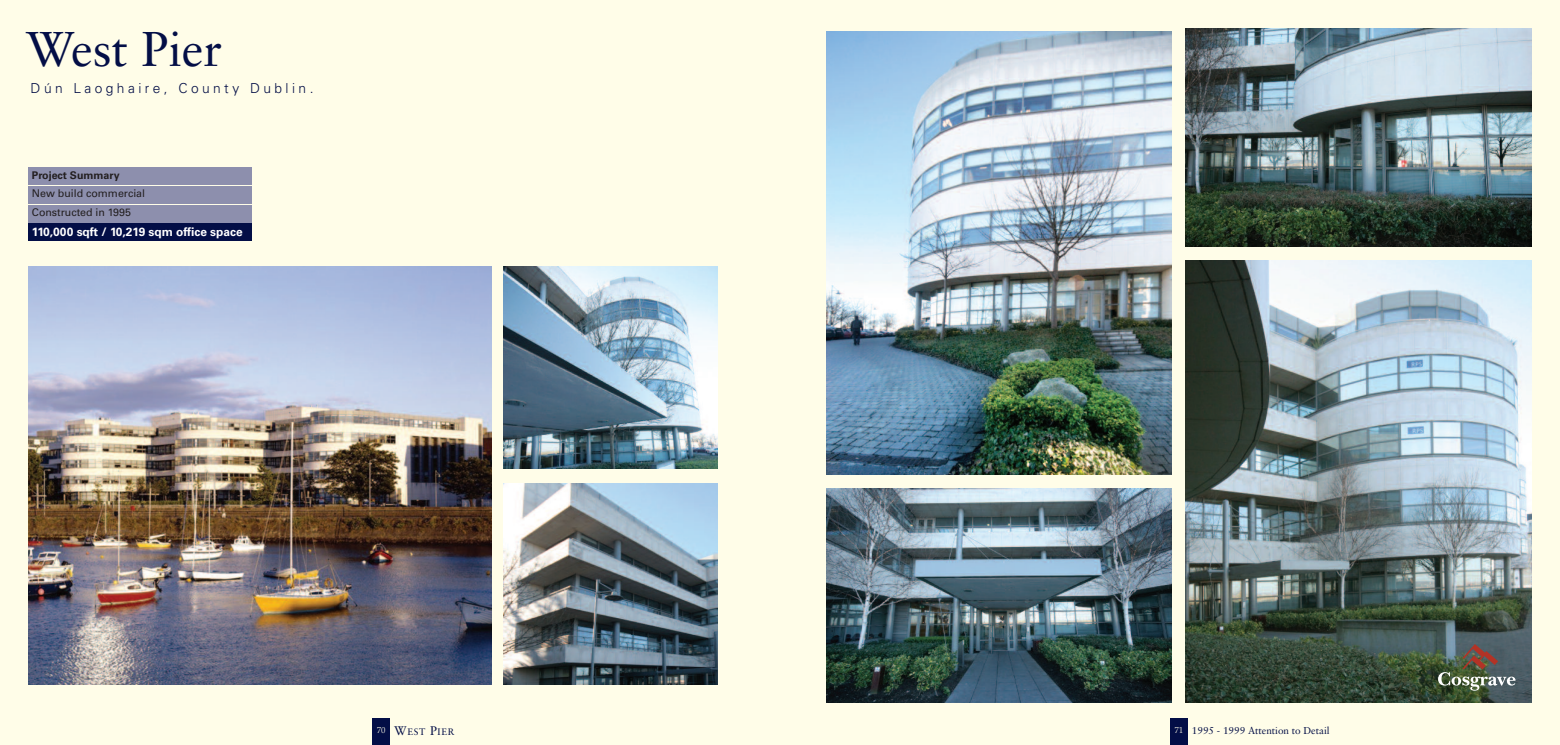
<style>
.page{position:relative;width:1560px;height:745px;background:#fff}
.page>*{position:absolute;margin:0;border:0;box-sizing:border-box;transform-origin:0 0}
.t1{font:48.75px "Sabon";color:#030e46}
.t2{font:300 13.75px "Univers";letter-spacing:.25em;color:#030e46}
.t3{font:700 11.88px "Univers";color:#fff}
.t4{font:10.62px/18.9px "Univers";color:#231f20}
.t5{font:700 10.62px "Univers";color:#231f20}
.t6{font:10px "Sabon";color:#030e46}
.t7{font:9.38px "Sabon";letter-spacing:.065em;color:#030e46}
.s1{font-family:"Palatino";font-weight:300;font-size:8.75px;color:#fffde8}
.s2{font-size:12.5px}
</style>
<div class="page">
<div style="left:780px;top:0;width:779px;height:744px;background:#fffde8"></div>
<div style="left:1170px;top:717px;width:17px;height:27px;background:#030e46"></div>
<div style="left:0;top:0;width:780px;height:744px;background:#fffde8"></div>
<div style="left:372px;top:717px;width:18px;height:27px;background:#030e46"></div>
<div style="left:28px;top:223px;width:224px;height:18px;background:#030e46"></div>
<div style="left:28px;top:167px;width:224px;height:17px;background:#8d8fad"></div>
<div style="left:28px;top:186px;width:224px;height:17px;background:#8d8fad"></div>
<div style="left:28px;top:205px;width:224px;height:17px;background:#8d8fad"></div>
<img style="left:826px;top:31px;width:344px;height:443px">
<img style="left:826px;top:488px;width:344px;height:214px">
<img style="left:1185px;top:261px;width:346px;height:441px">
<img style="left:1185px;top:28px;width:346px;height:218px">
<img style="left:28px;top:267px;width:463px;height:417px">
<img style="left:503px;top:267px;width:214px;height:201px">
<svg style="left:1437px;top:643px;width:78px;height:47px;background:#636a60"></svg>
<img style="left:503px;top:483px;width:214px;height:201px">
<h1 class="t1" style="left:26px;top:28px;width:198px">West Pier</h1>
<p class="t2" style="left:31px;top:83px;width:284px">Dún Laoghaire, County Dublin.</p>
<p class="t5" style="left:32px;top:171px;width:89px">Project Summary</p>
<p class="t4" style="left:32px;top:185px;width:115px">New build commercial<br>Constructed in 1995</p>
<p class="t3" style="left:32px;top:227px;width:212px">110,000 sqft / 10,219 sqm office space</p>
<p class="t7" style="left:377px;top:726px;width:79px"><span class="s1">70</span> <span class="s2">W</span>EST <span class="s2">P</span>IER</p>
<p class="t6" style="left:1174px;top:725px;width:156px"><span class="s1">71</span> 1995 - 1999 Attention to Detail</p>
</div>
